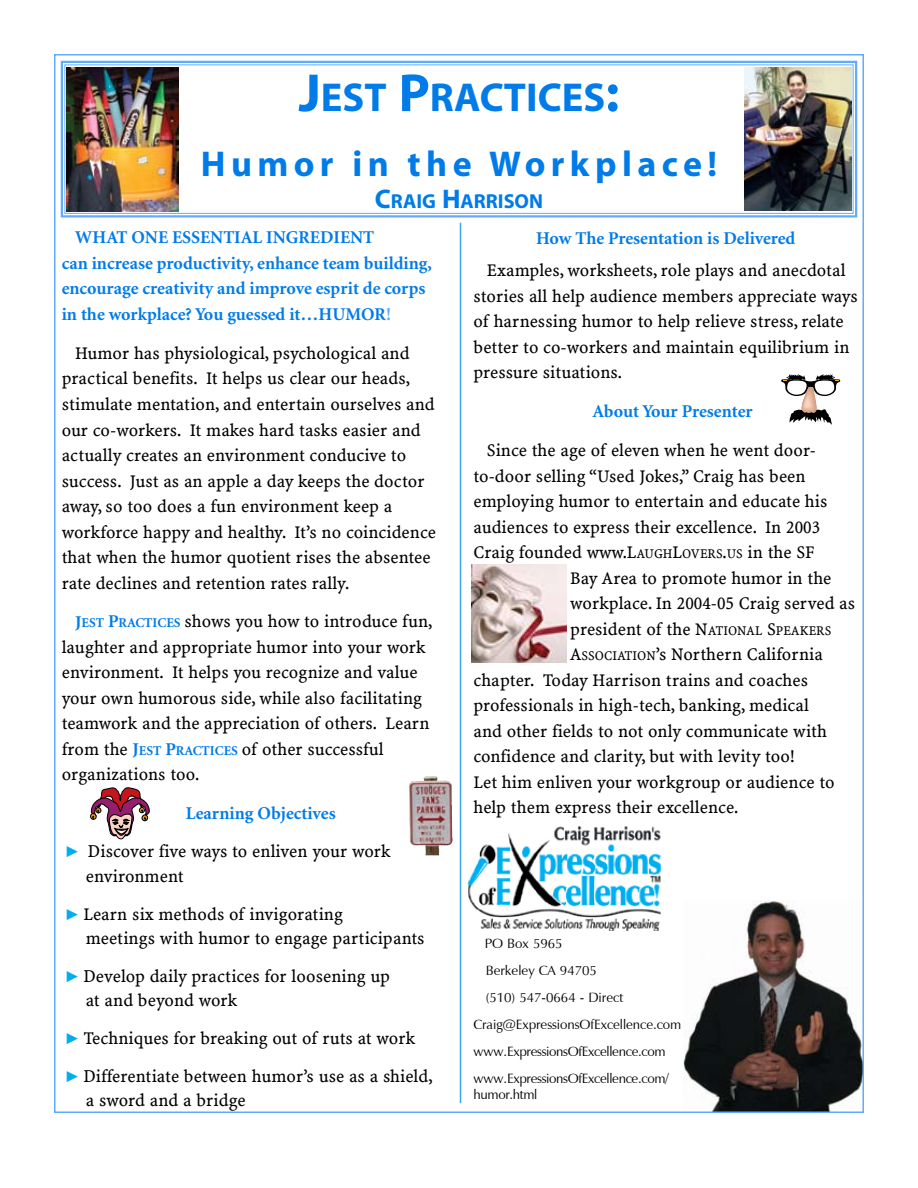
<style>
.page{position:relative;width:918px;height:1188px;background:#fff}
.page>*{position:absolute;margin:0;border:0;box-sizing:border-box;transform-origin:0 0}
.t1{font:700 40.5px "Myriad";color:#007be8}
.t2{font:700 36px "Myriad";letter-spacing:.15em;color:#007be8}
.t3{font:700 20.25px "Myriad";color:#007be8}
.t4{font:18px/25.5px "Minion Web";color:#000}
.t5{font:700 18px/25.5px "Minion";color:#007be8}
.t6{font:13.5px "Zapf Humanist 601 BT";letter-spacing:-.005em;color:#000}
.t7{font:13.5px "Zapf Humanist 601 BT";letter-spacing:-.025em;color:#000}
.s1{font-size:54px}
.s2{font-size:27px}
.s3{color:#60adff}
.s4{font-family:"Minion";font-weight:700;color:#007be8}
.s5{font-family:"Minion";font-weight:700;font-size:13.5px;color:#007be8}
.s6{font-style:inherit}
.s7{font-size:13.5px}
</style>
<div class="page">
<img style="left:683px;top:901px;width:178px;height:209px">
<svg style="left:60px;top:60px;width:798px;height:158px"></svg>
<div style="left:64px;top:64px;width:790px;height:150px;border:1px solid #60adff"></div>
<hr style="left:460px;top:223px;width:1px;height:880px;background:#37a7e9">
<svg style="left:90px;top:787px;width:60px;height:53px"></svg>
<svg style="left:781px;top:374px;width:60px;height:51px"></svg>
<img style="left:472px;top:564px;width:94px;height:98px">
<img style="left:467px;top:826px;width:195px;height:105px">
<img style="left:409px;top:776px;width:44px;height:79px">
<img style="left:66px;top:68px;width:112px;height:143px">
<img style="left:744px;top:68px;width:107px;height:142px">
<h1 class="t1" style="left:299px;top:77px;width:322px"><span class="s1">J</span>EST <span class="s1">P</span>RACTICES<span class="s1">:</span></h1>
<h2 class="t2" style="left:201px;top:146px;width:518px">Humor in the Workplace!</h2>
<p class="t3" style="left:375px;top:190px;width:170px"><span class="s2">C</span>RAIG <span class="s2">H</span>ARRISON</p>
<p class="t5" style="left:62px;top:225px;width:372px;text-indent:14px">What one essential ingredient<br>can increase productivity, enhance team building, encourage creativity and improve esprit de corps in the workplace? You guessed it…HUMOR<span class="s3">!</span></p>
<p class="t4" style="left:62px;top:340px;width:376px;text-indent:14px">Humor has physiological, psychological and practical benefits. It helps us clear our heads, stimulate mentation, and entertain ourselves and our co-workers. It makes hard tasks easier and actually creates an environment conducive to success. Just as an apple a day keeps the doctor away, so too does a fun environment keep a workforce happy and healthy. It’s no coincidence that when the humor quotient rises the absentee rate declines and retention rates rally.</p>
<p class="t4" style="left:62px;top:609px;width:372px;text-indent:14px"><span class="s4">J</span><span class="s5">EST</span> <span class="s4">P</span><span class="s5">RACTICES</span> shows you how to introduce fun, laughter and appropriate humor into your work environment. It helps you recognize and value your own humorous side, while also facilitating teamwork and the appreciation of others. Learn from the <span class="s4">J</span><span class="s5">EST</span> <span class="s4">P</span><span class="s5">RACTICES</span> of other successful organizations too.</p>
<p class="t5" style="left:186px;top:802px;width:151px">Learning Objectives</p>
<p class="t4" style="left:86px;top:839px;width:307px;line-height:24.3px">Discover five ways to enliven your work environment</p>
<p class="t4" style="left:83px;top:901px;width:343px;line-height:24.3px">Learn six methods of invigorating<br>meetings with humor to engage participants</p>
<p class="t4" style="left:83px;top:964px;width:308px;line-height:24.3px">Develop daily practices for loosening up at and beyond work</p>
<p class="t4" style="left:83px;top:1019px;width:351px;line-height:37.8px">Techniques for breaking out of ruts at work<br>Differentiate between humor’s use as a shield,</p>
<p class="t4" style="left:86px;top:1088px;width:161px">a sword and a bridge</p>
<p class="t5" style="left:536px;top:226px;width:261px">How The Presentation is Delivered</p>
<p class="t4" style="left:473px;top:258px;width:386px;text-indent:14px">Examples, worksheets, role plays and anecdotal stories all help audience members appreciate ways of harnessing humor to help relieve stress, relate better to co-workers and maintain equilibrium in pressure situations.</p>
<p class="t5" style="left:593px;top:399px;width:162px">About Your Presenter</p>
<p class="t4" style="left:487px;top:438px;width:331px">Since the age of eleven when he went door-</p>
<p class="t4" style="left:473px;top:463px;width:334px">to-door selling “Used Jokes,” Craig has been</p>
<p class="t4" style="left:473px;top:489px;width:355px">employing humor to entertain and educate his</p>
<p class="t4" style="left:473px;top:514px;width:348px">audiences to express their excellence. In 2003</p>
<p class="t4" style="left:473px;top:540px;width:343px">Craig founded www.<span class="s6">L</span><span class="s7">AUGH</span><span class="s6">L</span><span class="s7">OVERS</span><span class="s6">.</span><span class="s7">US</span> in the SF</p>
<p class="t4" style="left:570px;top:565px;width:263px">Bay Area to promote humor in the</p>
<p class="t4" style="left:570px;top:591px;width:287px">workplace. In 2004-05 Craig served as</p>
<p class="t4" style="left:570px;top:616px;width:263px">president of the <span class="s6">N</span><span class="s7">ATIONAL</span> <span class="s6">S</span><span class="s7">PEAKERS</span></p>
<p class="t4" style="left:570px;top:642px;width:255px"><span class="s6">A</span><span class="s7">SSOCIATION</span>’s Northern California</p>
<p class="t4" style="left:473px;top:667px;width:336px">chapter. Today Harrison trains and coaches</p>
<p class="t4" style="left:473px;top:693px;width:337px">professionals in high-tech, banking, medical</p>
<p class="t4" style="left:473px;top:718px;width:355px">and other fields to not only communicate with</p>
<p class="t4" style="left:473px;top:744px;width:323px">confidence and clarity, but with levity too!</p>
<p class="t4" style="left:473px;top:769px;width:363px">Let him enliven your workgroup or audience to</p>
<p class="t4" style="left:473px;top:795px;width:267px">help them express their excellence.</p>
<p class="t6" style="left:485px;top:935px;width:80px">PO Box 5965</p>
<p class="t6" style="left:486px;top:962px;width:113px">Berkeley CA 94705</p>
<p class="t6" style="left:486px;top:989px;width:139px">(510) 547-0664 - Direct</p>
<p class="t6" style="left:473px;top:1016px;width:209px">Craig@ExpressionsOfExcellence.com</p>
<p class="t7" style="left:473px;top:1043px;width:194px">www.ExpressionsOfExcellence.com</p>
<p class="t7" style="left:473px;top:1070px;width:197px">www.ExpressionsOfExcellence.com/</p>
<p class="t7" style="left:473px;top:1086px;width:65px">humor.html</p>
</div>
